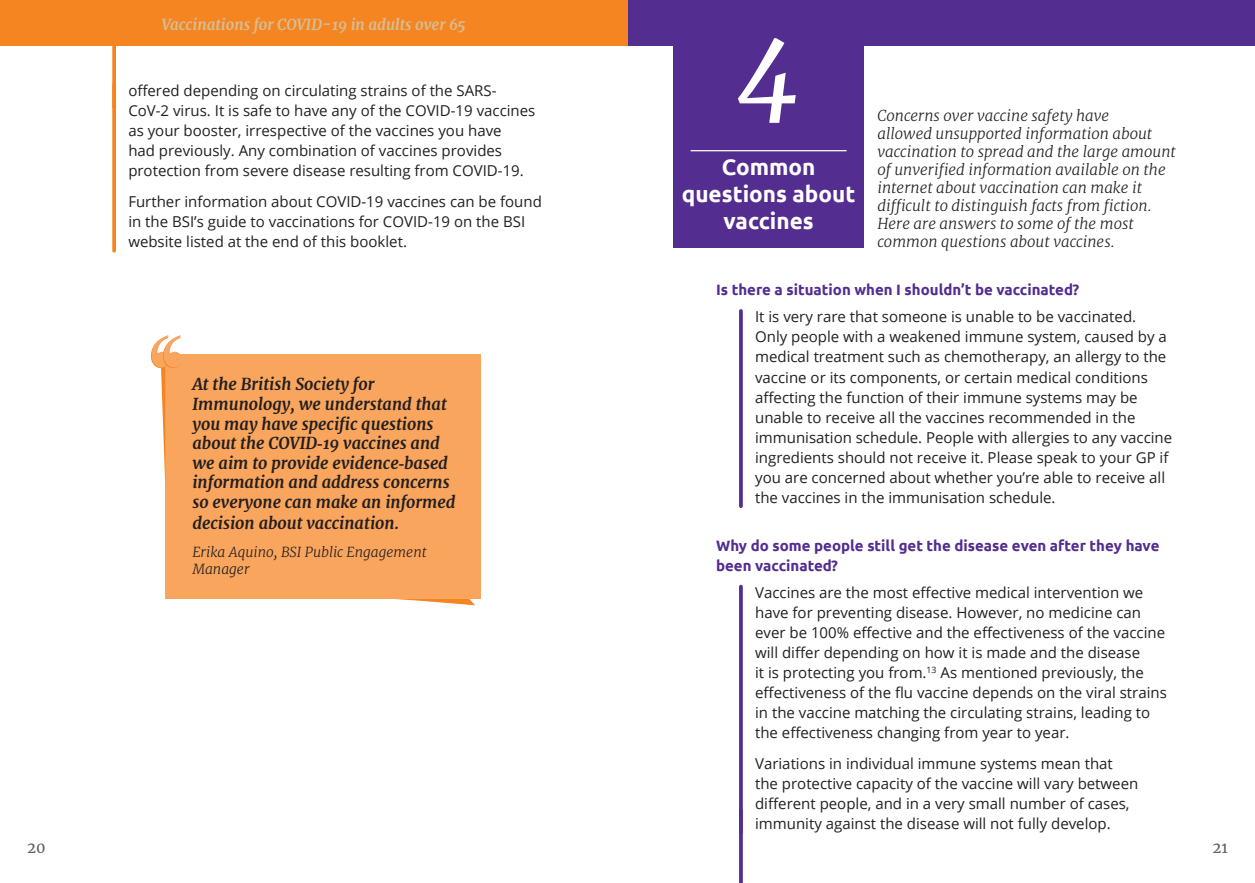
<style>
.page{position:relative;width:1255px;height:883px;background:#fff}
.page>*{position:absolute;margin:0;border:0;box-sizing:border-box;transform-origin:0 0}
.t1{font:italic 106.25px "Merriweather";color:#fff}
.t2{font:700 22.5px/27px "Ubuntu";color:#fff;text-align:center}
.t3{font:italic 700 16.25px/19.5px "Merriweather";color:#231f20}
.Body_-_Purple_line_left_copy{font:15px/20px "Open Sans";color:#231f20}
.Body_-_orange_line_left{font:15px/20px "Open Sans";color:#231f20}
.t4{font:italic 300 15px/18px "Merriweather";color:#231f20}
.Question_titles{font:700 15px/20px "Ubuntu";color:#532d8f}
.t5{font:italic 700 15px "Merriweather";color:#bfe5e8}
.t6{font:15px "Merriweather";color:#636366}
.t7{font:italic 300 13.75px/17.5px "Merriweather";color:#231f20}
.s1{font-family:"Arial";font-weight:400;font-style:normal}
</style>
<div class="page">
<div style="left:673px;top:9px;width:190px;height:239px;background:#532d8f"></div>
<hr style="left:690px;top:150px;width:156px;height:1px;background:#fff">
<div style="left:627px;top:0;width:627px;height:45px;background:#532d8f"></div>
<hr style="left:739px;top:311px;width:3px;height:195px;background:#532d8f">
<hr style="left:739px;top:586px;width:3px;height:246px;background:#532d8f">
<hr style="left:739px;top:809px;width:3px;height:73px;background:#532d8f">
<svg style="left:347px;top:598px;width:128px;height:7px"></svg>
<div style="left:165px;top:354px;width:316px;height:244px;background:#f9a55d"></div>
<svg style="left:151px;top:335px;width:30px;height:147px"></svg>
<div style="left:0;top:0;width:627px;height:45px;background:#f58520"></div>
<hr style="left:112px;top:12px;width:4px;height:96px;background:#f58520">
<svg style="left:112px;top:85px;width:4px;height:166px"></svg>
<p class="t5" style="left:162px;top:15px;width:305px">Vaccinations for COVID-19 in adults over 65</p>
<p class="Body_-_orange_line_left" style="left:128px;top:81px;width:408px">offered depending on circulating strains of the SARS-CoV-2 virus. It is safe to have any of the COVID-19 vaccines as your booster, irrespective of the vaccines you have<br>had previously. Any combination of vaccines provides protection from severe disease resulting from COVID-19.</p>
<p class="Body_-_orange_line_left" style="left:128px;top:191px;width:415px">Further information about COVID-19 vaccines can be found in the BSI’s guide to vaccinations for COVID-19 on the BSI website listed at the end of this booklet.</p>
<p class="t3" style="left:192px;top:375px;width:264px">At the British Society for<br>Immunology, we understand that you may have specific questions about the COVID<span class="s1">-</span>19 vaccines and we aim to provide evidence<span class="s1">-</span>based information and address concerns so everyone can make an informed</p>
<p class="t3" style="left:192px;top:513px;width:208px">decision about vaccination.</p>
<p class="t7" style="left:192px;top:543px;width:236px">Erika Aquino, BSI Public Engagement<br>Manager</p>
<p class="t1" style="left:736px;top:-1px;width:66px">4</p>
<p class="t2" style="left:681px;top:153px;width:175px">Common questions about vaccines</p>
<p class="t4" style="left:877px;top:107px;width:300px">Concerns over vaccine safety have<br>allowed unsupported information about vaccination to spread and the large amount of unverified information available on the internet about vaccination can make it difficult to distinguish facts from fiction.<br>Here are answers to some of the most common questions about vaccines.</p>
<p class="Question_titles" style="left:716px;top:280px;width:365px">Is there a situation when I shouldn’t be vaccinated?</p>
<p class="Body_-_Purple_line_left_copy" style="left:755px;top:306px;width:418px">It is very rare that someone is unable to be vaccinated.<br>Only people with a weakened immune system, caused by a medical treatment such as chemotherapy, an allergy to the vaccine or its components, or certain medical conditions affecting the function of their immune systems may be unable to receive all the vaccines recommended in the immunisation schedule. People with allergies to any vaccine ingredients should not receive it. Please speak to your GP if you are concerned about whether you’re able to receive all the vaccines in the immunisation schedule.</p>
<p class="Question_titles" style="left:716px;top:535px;width:445px">Why do some people still get the disease even after they have been vaccinated?</p>
<p class="Body_-_Purple_line_left_copy" style="left:755px;top:582px;width:413px">Vaccines are the most effective medical intervention we have for preventing disease. However, no medicine can ever be 100% effective and the effectiveness of the vaccine will differ depending on how it is made and the disease<br>it is protecting you from.<sup>13</sup> As mentioned previously, the effectiveness of the flu vaccine depends on the viral strains in the vaccine matching the circulating strains, leading to the effectiveness changing from year to year.</p>
<p class="Body_-_Purple_line_left_copy" style="left:755px;top:752px;width:384px">Variations in individual immune systems mean that the protective capacity of the vaccine will vary between different people, and in a very small number of cases, immunity against the disease will not fully develop.</p>
<p class="t6" style="left:27px;top:837px;width:20px">20</p>
<p class="t6" style="left:1212px;top:837px;width:17px">21</p>
</div>
